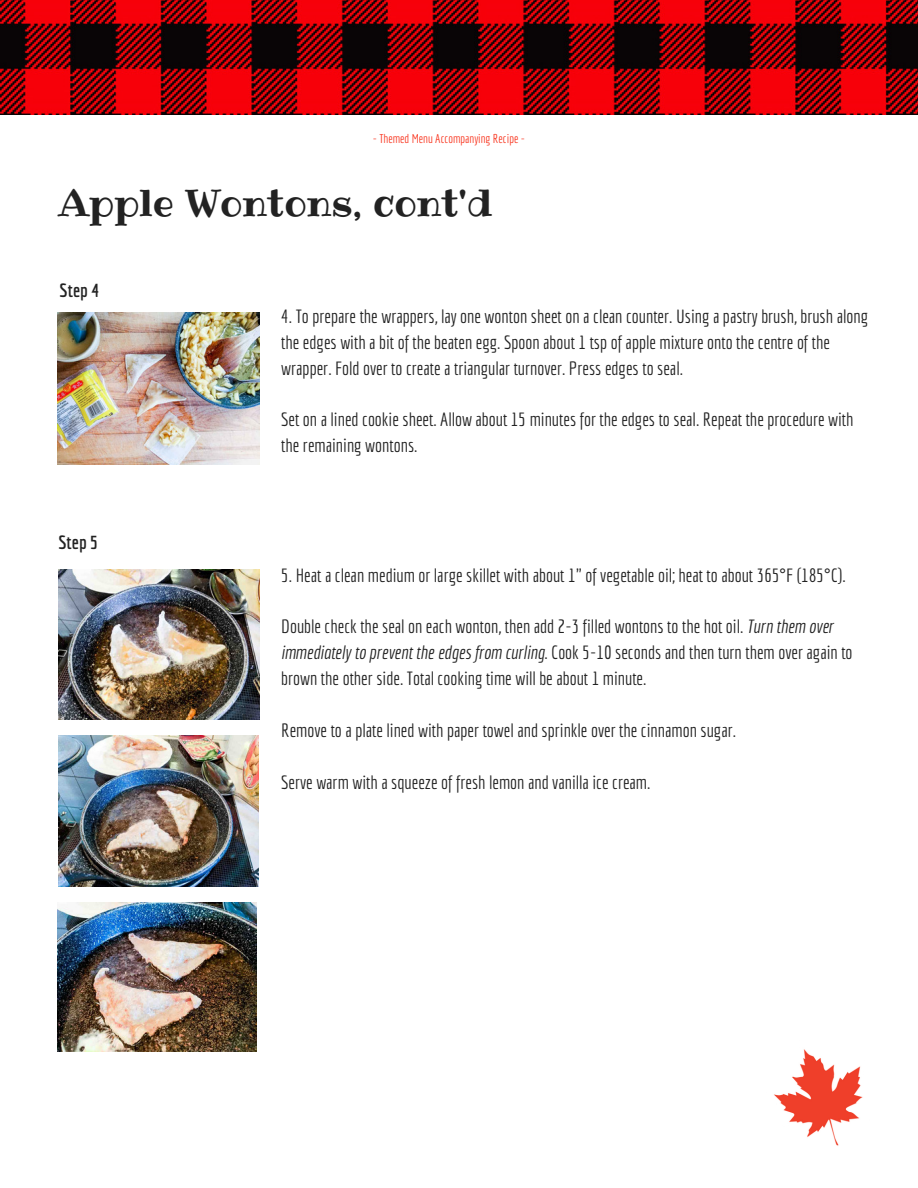
<style>
.page{position:relative;width:918px;height:1188px;background:#fff}
.page>*{position:absolute;margin:0;border:0;box-sizing:border-box;transform-origin:0 0}
.t1{font:37.35px "Ribeye";color:#222}
.t2{font:18.75px/25.8px "Economica";color:#222}
.t3{font:700 18.75px "Economica";color:#222}
.t4{font:12.45px "Economica";color:#f93822}
.s1{font-style:italic}
</style>
<div class="page">
<img style="left:0;top:0;width:918px;height:115px">
<img style="left:57px;top:313px;width:203px;height:152px">
<img style="left:58px;top:569px;width:202px;height:151px">
<img style="left:58px;top:736px;width:201px;height:150px">
<img style="left:57px;top:902px;width:199px;height:150px">
<img style="left:774px;top:1049px;width:89px;height:97px">
<p class="t4" style="left:373px;top:131px;width:154px">- Themed Menu Accompanying Recipe -</p>
<h1 class="t1" style="left:58px;top:177px;width:435px">Apple Wontons, cont'd</h1>
<p class="t3" style="left:60px;top:279px;width:41px">Step 4</p>
<p class="t3" style="left:58px;top:531px;width:41px">Step 5</p>
<p class="t2" style="left:281px;top:303px;width:588px">4. To prepare the wrappers, lay one wonton sheet on a clean counter. Using a pastry brush, brush along the edges with a bit of the beaten egg. Spoon about 1 tsp of apple mixture onto the centre of the wrapper. Fold over to create a triangular turnover. Press edges to seal.</p>
<p class="t2" style="left:281px;top:406px;width:574px">Set on a lined cookie sheet. Allow about 15 minutes for the edges to seal. Repeat the procedure with the remaining wontons.</p>
<p class="t2" style="left:281px;top:562px;width:566px">5. Heat a clean medium or large skillet with about 1" of vegetable oil; heat to about 365°F (185°C).</p>
<p class="t2" style="left:281px;top:613px;width:573px">Double check the seal on each wonton, then add 2-3 filled wontons to the hot oil. <span class="s1">Turn them over immediately to prevent the edges from curling</span>. Cook 5-10 seconds and then turn them over again to brown the other side. Total cooking time will be about 1 minute.</p>
<p class="t2" style="left:281px;top:717px;width:456px">Remove to a plate lined with paper towel and sprinkle over the cinnamon sugar.</p>
<p class="t2" style="left:281px;top:769px;width:371px">Serve warm with a squeeze of fresh lemon and vanilla ice cream.</p>
</div>
